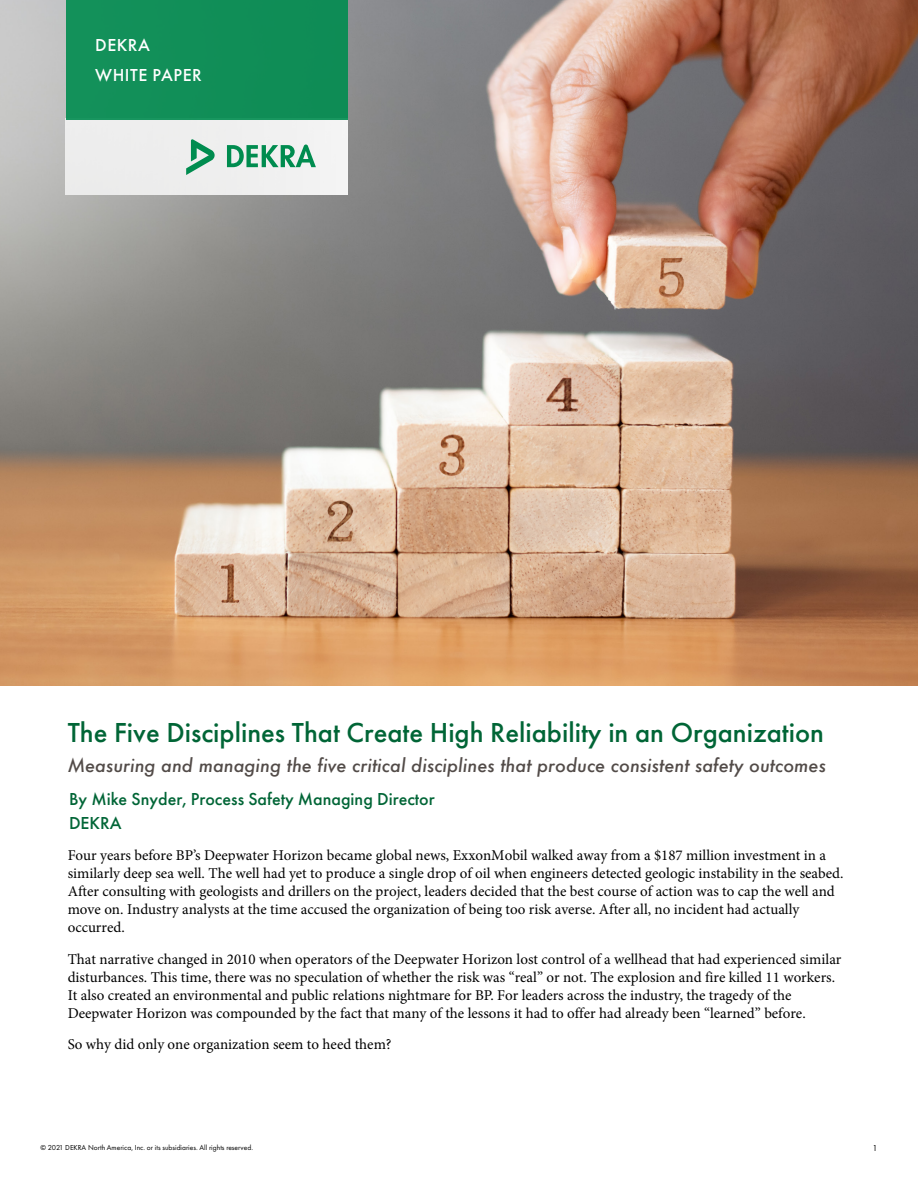
<style>
.page{position:relative;width:918px;height:1188px;background:#fff}
.page>*{position:absolute;margin:0;border:0;box-sizing:border-box;transform-origin:0 0}
.t1{font:500 28.5px "Futura PT";color:#006536}
.t2{font:italic 500 18px "Futura";color:#524b48}
.t3{font:500 18px/24px "Futura PT";color:#006536}
.t4{font:500 18px/30px "Futura PT";letter-spacing:.03em;color:#fff}
.t5{font:15px/18px "Minion Pro";color:#000}
.t6{font:9px "Futura PT";color:#000}
.t7{font:7.5px "Futura PT";color:#000}
</style>
<div class="page">
<img style="left:0;top:0;width:918px;height:685px">
<div style="left:66px;top:119px;width:282px;height:75px;background:#eee"></div>
<div style="left:66px;top:0;width:282px;height:120px;background:#118e58"></div>
<svg style="left:227px;top:145px;width:89px;height:22px"></svg>
<svg style="left:186px;top:139px;width:29px;height:36px"></svg>
<p class="t4" style="left:95px;top:30px;width:108px">DEKRA<br>WHITE PAPER</p>
<h1 class="t1" style="left:68px;top:716px;width:758px">The Five Disciplines That Create High Reliability in an Organization</h1>
<p class="t2" style="left:68px;top:753px;width:760px">Measuring and managing the five critical disciplines that produce consistent safety outcomes</p>
<p class="t3" style="left:69px;top:787px;width:367px">By Mike Snyder, Process Safety Managing Director<br>DEKRA</p>
<p class="t5" style="left:68px;top:847px;width:777px">Four years before BP’s Deepwater Horizon became global news, ExxonMobil walked away from a $187 million investment in a similarly deep sea well. The well had yet to produce a single drop of oil when engineers detected geologic instability in the seabed.<br>After consulting with geologists and drillers on the project, leaders decided that the best course of action was to cap the well and move on. Industry analysts at the time accused the organization of being too risk averse. After all, no incident had actually occurred.</p>
<p class="t5" style="left:68px;top:950px;width:775px">That narrative changed in 2010 when operators of the Deepwater Horizon lost control of a wellhead that had experienced similar disturbances. This time, there was no speculation of whether the risk was “real” or not. The explosion and fire killed 11 workers.<br>It also created an environmental and public relations nightmare for BP. For leaders across the industry, the tragedy of the Deepwater Horizon was compounded by the fact that many of the lessons it had to offer had already been “learned” before.</p>
<p class="t5" style="left:68px;top:1036px;width:325px">So why did only one organization seem to heed them?</p>
<p class="t7" style="left:40px;top:1143px;width:214px">© 2021 DEKRA North America, Inc. or its subsidiaries. All rights reserved.</p>
<p class="t6" style="left:872px;top:1142px;width:7px">1</p>
</div>
